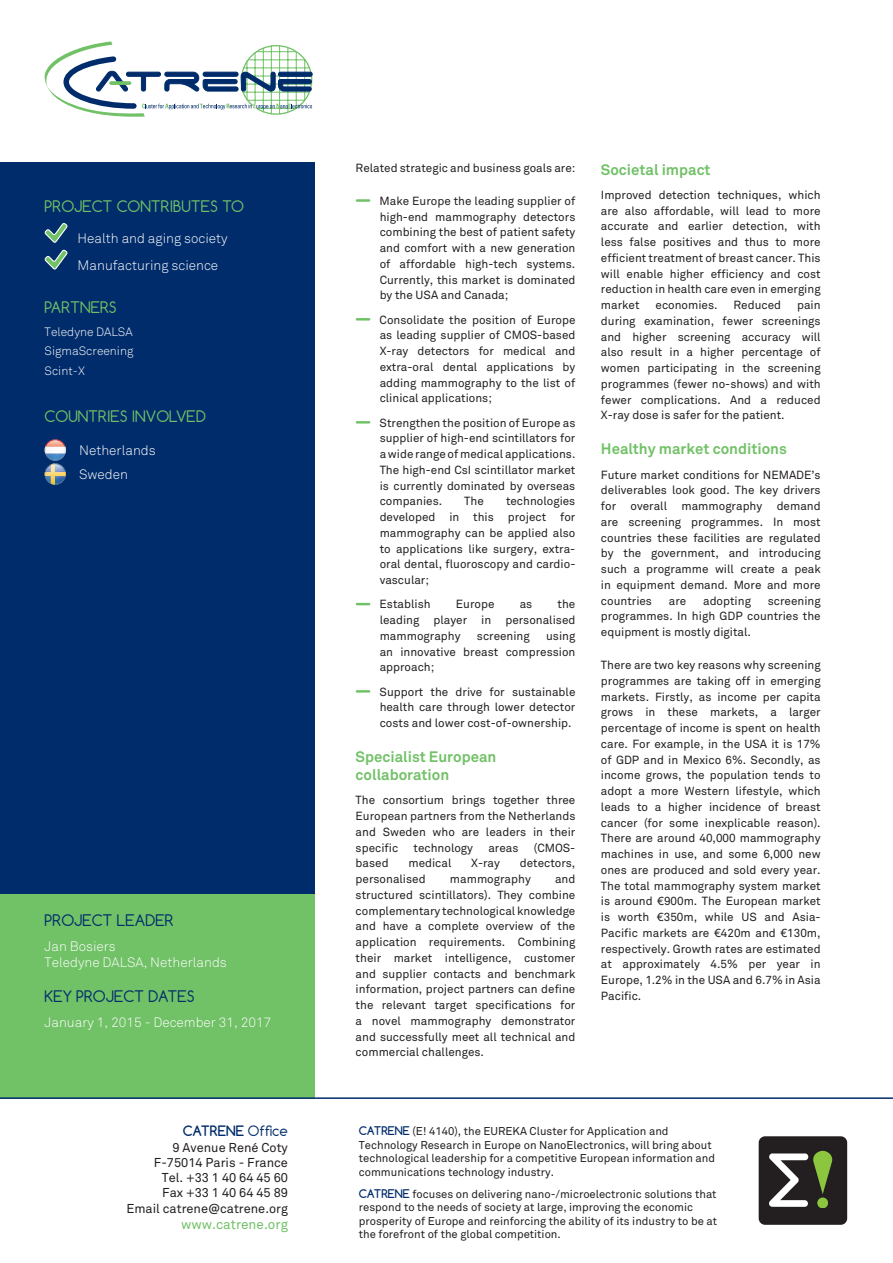
<style>
.page{position:relative;width:893px;height:1263px;background:#fff}
.page>*{position:absolute;margin:0;border:0;box-sizing:border-box;transform-origin:0 0}
.subtitle{font:700 15px/18px "Akkurat";color:#71c167}
.t1{font:15px "Comfortaa";color:#71c167}
.t2{font:15px "Comfortaa";color:#002c6b}
.t3{font:300 13.5px/16.2px "Akkurat";color:#fff}
.t4{font:13.5px "Akkurat";color:#71c167}
.t5{font:700 13.5px "Comfortaa";color:#002c6b}
.t6{font:12.75px/15.3px "Akkurat";color:#231f20;text-align:right}
.t7{font:300 12px "Akkurat";color:#fff}
.main_text{font:11.7px/15.8px "Akkurat";color:#231f20;text-align:justify}
.t8{font:11.25px/13.5px "Akkurat";color:#231f20}
.s1{font-weight:400}
.s2{font-family:"Comfortaa";font-weight:700;color:#002c6b}
</style>
<div class="page">
<div style="left:0;top:163px;width:315px;height:936px;background:#002c6b"></div>
<div style="left:0;top:894px;width:315px;height:205px;background:#71c167"></div>
<svg style="left:357px;top:199px;width:12px;height:3px"></svg>
<svg style="left:357px;top:318px;width:12px;height:3px"></svg>
<svg style="left:357px;top:421px;width:12px;height:3px"></svg>
<svg style="left:357px;top:603px;width:12px;height:2px"></svg>
<svg style="left:357px;top:690px;width:12px;height:3px"></svg>
<hr style="left:0;top:1097px;width:893px;height:2px;background:#002c6b">
<svg style="left:45px;top:41px;width:267px;height:76px"></svg>
<div style="left:759px;top:1136px;width:88px;height:89px;background:#231f20;border-radius:6px"></div>
<svg style="left:769px;top:1151px;width:64px;height:56px"></svg>
<svg style="left:44px;top:223px;width:24px;height:20px"></svg>
<svg style="left:44px;top:250px;width:24px;height:20px"></svg>
<svg style="left:45px;top:439px;width:21px;height:46px"></svg>
<img style="left:46px;top:464px;width:19px;height:20px">
<p class="t1" style="left:45px;top:197px;width:201px">PROJECT CONTRIBUTES TO</p>
<p class="t3" style="left:78px;top:230px;width:151px">Health and aging society</p>
<p class="t3" style="left:78px;top:257px;width:142px">Manufacturing science</p>
<p class="t1" style="left:45px;top:298px;width:74px">PARTNERS</p>
<p class="t7" style="left:45px;top:325px;width:90px">Teledyne DALSA</p>
<p class="t7" style="left:45px;top:343px;width:90px">SigmaScreening</p>
<p class="t7" style="left:45px;top:364px;width:42px">Scint-X</p>
<p class="t1" style="left:45px;top:407px;width:163px">COUNTRIES INVOLVED</p>
<p class="t3" style="left:79px;top:442px;width:78px">Netherlands</p>
<p class="t3" style="left:79px;top:466px;width:50px">Sweden</p>
<p class="t2" style="left:45px;top:911px;width:130px">PROJECT LEADER</p>
<p class="t3" style="left:45px;top:938px;width:184px">Jan Bosiers<br>Teledyne DALSA, Netherlands</p>
<p class="t2" style="left:45px;top:987px;width:152px">KEY PROJECT DATES</p>
<p class="t3" style="left:45px;top:1014px;width:228px">January 1, 2015 - December 31, 2017</p>
<p class="t5" style="left:183px;top:1122px;width:107px">CATRENE <span class="s1">Office</span></p>
<p class="t6" style="left:126px;top:1140px;width:163px">9 Avenue René Coty<br>F-75014 Paris - France<br>Tel. +33 1 40 64 45 60<br>Fax +33 1 40 64 45 89<br>Email catrene@catrene.org</p>
<p class="t4" style="left:181px;top:1216px;width:108px">www.catrene.org</p>
<p class="main_text" style="left:356px;top:160px;width:221px">Related strategic and business goals are:</p>
<p class="main_text" style="left:380px;top:193px;width:197px">Make Europe the leading supplier of high-end mammography detectors combining the best of patient safety and comfort with a new generation of affordable high-tech systems.<br>Currently, this market is dominated by the USA and Canada;</p>
<p class="main_text" style="left:380px;top:312px;width:197px">Consolidate the position of Europe as leading supplier of CMOS-based X-ray detectors for medical and extra-oral dental applications by adding mammography to the list of clinical applications;</p>
<p class="main_text" style="left:380px;top:415px;width:197px">Strengthen the position of Europe as supplier of high-end scintillators for a wide range of medical applications.<br>The high-end CsI scintillator market is currently dominated by overseas companies.</p>
<p class="main_text" style="left:380px;top:494px;width:197px;text-indent:126px">technologies developed in this project for mammography can be applied also to applications like surgery, extra&shy;oral dental, fluoroscopy and cardio&shy;vascular;</p>
<p class="main_text" style="left:380px;top:597px;width:52px">Establish</p>
<p class="main_text" style="left:456px;top:597px;width:40px">Europe</p>
<p class="main_text" style="left:520px;top:597px;width:14px">as</p>
<p class="main_text" style="left:464px;top:494px;width:21px">The</p>
<p class="main_text" style="left:380px;top:597px;width:197px;text-indent:178px">the leading player in personalised mammography</p>
<p class="main_text" style="left:380px;top:628px;width:197px;text-indent:166px">using an innovative breast compression approach;</p>
<p class="main_text" style="left:380px;top:684px;width:197px">Support the drive for sustainable health care through lower detector costs and lower cost-of-ownership.</p>
<p class="subtitle" style="left:356px;top:748px;width:142px">Specialist European collaboration</p>
<p class="main_text" style="left:356px;top:793px;width:221px">The consortium brings together three European partners from the Netherlands and Sweden who are leaders in their specific</p>
<p class="main_text" style="left:477px;top:628px;width:54px">screening</p>
<p class="main_text" style="left:414px;top:840px;width:61px">technology</p>
<p class="main_text" style="left:488px;top:840px;width:32px">areas</p>
<p class="main_text" style="left:534px;top:840px;width:43px">(CMOS-</p>
<p class="main_text" style="left:356px;top:856px;width:35px">based</p>
<p class="main_text" style="left:408px;top:856px;width:45px">medical</p>
<p class="main_text" style="left:471px;top:856px;width:30px">X-ray</p>
<p class="main_text" style="left:520px;top:856px;width:57px">detectors,</p>
<p class="main_text" style="left:356px;top:871px;width:72px">personalised</p>
<p class="main_text" style="left:450px;top:871px;width:82px">mammography</p>
<p class="main_text" style="left:356px;top:871px;width:221px;text-indent:199px">and structured scintillators). They combine complementary technological knowledge and have a complete overview of the application requirements. Combining their market intelligence, customer and supplier contacts and benchmark information, project partners can define the relevant target specifications for a novel mammography demonstrator and successfully meet all technical and commercial challenges.</p>
<p class="subtitle" style="left:601px;top:160px;width:111px">Societal impact</p>
<p class="main_text" style="left:601px;top:187px;width:221px">Improved detection techniques, which are also affordable, will lead to more accurate and earlier detection, with less false positives and thus to more efficient treatment of breast cancer. This will enable higher efficiency and cost reduction in health care even in emerging market</p>
<p class="main_text" style="left:601px;top:297px;width:221px;text-indent:196px">pain during examination, fewer screenings and higher screening accuracy will also result in a higher percentage of women participating in the screening programmes (fewer no-shows) and with fewer complications. And a reduced X-ray dose is safer for the patient.</p>
<p class="subtitle" style="left:601px;top:440px;width:187px">Healthy market conditions</p>
<p class="main_text" style="left:601px;top:467px;width:221px">Future market conditions for NEMADE’s deliverables look good. The key drivers for overall mammography demand are screening programmes. In most countries these facilities are regulated by the government, and introducing such a programme will create a peak in equipment demand. More and more countries</p>
<p class="main_text" style="left:656px;top:297px;width:64px">economies.</p>
<p class="main_text" style="left:734px;top:297px;width:49px">Reduced</p>
<p class="main_text" style="left:601px;top:593px;width:221px;text-indent:167px">screening programmes. In high GDP countries the equipment is mostly digital.</p>
<p class="main_text" style="left:601px;top:657px;width:221px">There are two key reasons why screening programmes are taking off in emerging markets. Firstly, as income per capita grows in these markets, a larger percentage of income is spent on health care. For example, in the USA it is 17% of GDP and in Mexico 6%. Secondly, as income grows, the population tends to adopt a more Western lifestyle, which leads to a higher incidence of breast cancer (for some inexplicable reason).<br>There are around 40,000 mammography machines in use, and some 6,000 new ones are produced and sold every year.<br>The total mammography system market is around €900m. The European market is worth €350m, while US and Asia-Pacific markets are €420m and €130m, respectively. Growth rates are estimated at approximately 4.5% per year in Europe, 1.2% in the USA and 6.7% in Asia Pacific.</p>
<p class="main_text" style="left:669px;top:593px;width:19px">are</p>
<p class="main_text" style="left:703px;top:593px;width:49px">adopting</p>
<p class="t8" style="left:359px;top:1125px;width:358px"><span class="s2">CATRENE</span> (E! 4140), the EUREKA Cluster for Application and Technology Research in Europe on NanoElectronics, will bring about technological leadership for a competitive European information and communications technology industry.</p>
<p class="t8" style="left:359px;top:1187px;width:360px"><span class="s2">CATRENE</span> focuses on delivering nano-/microelectronic solutions that respond to the needs of society at large, improving the economic prosperity of Europe and reinforcing the ability of its industry to be at the forefront of the global competition.</p>
</div>
